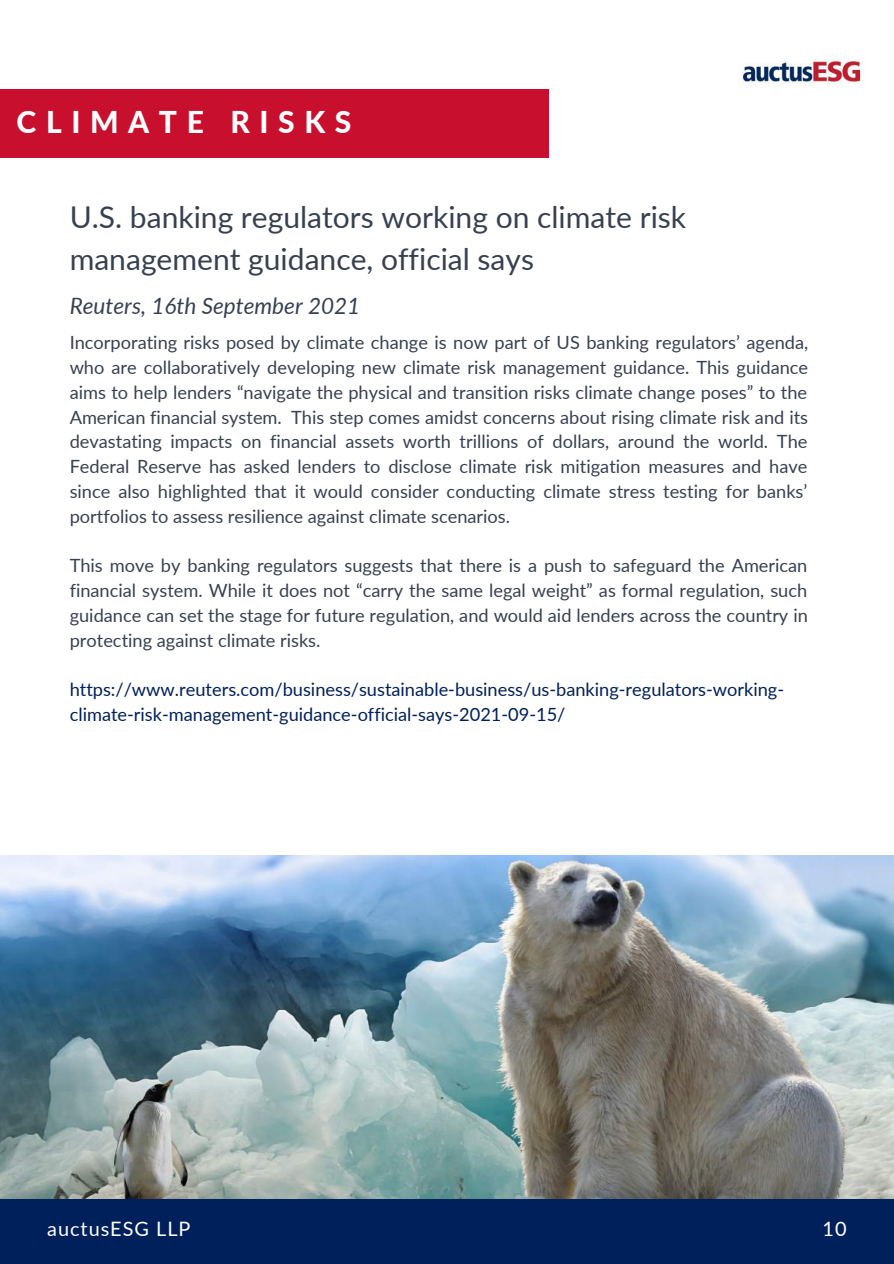
<style>
.page{position:relative;width:894px;height:1264px;background:#fff}
.page>*{position:absolute;margin:0;border:0;box-sizing:border-box;transform-origin:0 0}
.t1{font:30px/41.7px "Lato";color:#384050}
.t2{font:800 30px "Lato";letter-spacing:.32em;color:#fff}
.t3{font:italic 22.5px "Lato";color:#384050}
.t4{font:19.8px "Lato";letter-spacing:.05em;color:#fff}
.t5{font:18.15px/24.8px "Lato";color:#384050;text-align:justify}
.t6{font:18.15px/24.8px "Lato";color:#00205b}
</style>
<div class="page">
<div style="left:0;top:1198px;width:893px;height:65px;background:#00205b"></div>
<div style="left:0;top:89px;width:548px;height:68px;background:#c8102e"></div>
<img style="left:741px;top:59px;width:121px;height:29px">
<img style="left:0;top:855px;width:893px;height:343px">
<h1 class="t2" style="left:17px;top:104px;width:336px">CLIMATE RISKS</h1>
<h1 class="t1" style="left:70px;top:195px;width:617px">U.S. banking regulators working on climate risk management guidance, official says</h1>
<p class="t3" style="left:70px;top:292px;width:292px">Reuters, 16th September 2021</p>
<p class="t5" style="left:70px;top:330px;width:739px">Incorporating risks posed by climate change is now part of US banking regulators’ agenda, who are collaboratively developing new climate risk management guidance. This guidance aims to help lenders “navigate the physical and transition risks climate change poses” to the American financial system. This step comes amidst concerns about rising climate risk and its devastating impacts on financial assets worth trillions of dollars, around the world. The Federal Reserve has asked lenders to disclose climate risk mitigation measures and have since also highlighted that it would consider conducting climate stress testing for banks’ portfolios to assess resilience against climate scenarios.</p>
<p class="t5" style="left:70px;top:553px;width:739px">This move by banking regulators suggests that there is a push to safeguard the American financial system. While it does not “carry the same legal weight” as formal regulation, such guidance can set the stage for future regulation, and would aid lenders across the country in protecting against climate risks.</p>
<p class="t6" style="left:70px;top:677px;width:715px">https://www.reuters.com/business/sustainable-business/us-banking-regulators-working&shy;climate-risk-management-guidance-official-says-2021-09-15/</p>
<p class="t4" style="left:47px;top:1216px;width:145px">auctusESG LLP</p>
<p class="t4" style="left:822px;top:1216px;width:26px">10</p>
</div>
